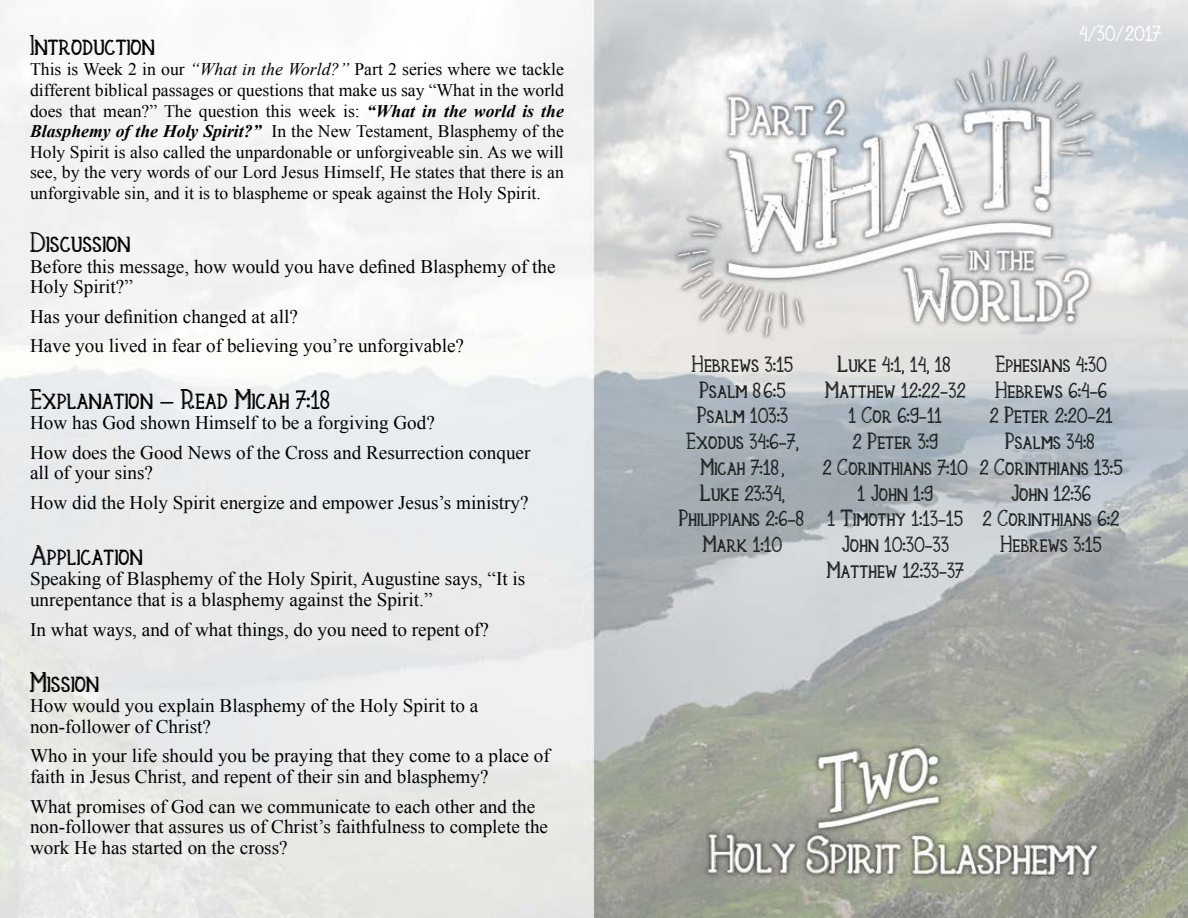
<style>
.page{position:relative;width:1188px;height:918px;background:#fff}
.page>*{position:absolute;margin:0;border:0;box-sizing:border-box;transform-origin:0 0}
.t1{font:26.55px "Bartolomew Printed";color:#000101}
.t2{font:21.9px/25.8px "Bartolomew Printed";color:#1d2220;text-align:center}
.t3{font:21.9px "Bartolomew Printed";color:#fff}
.t4{font:19.2px/20.7px "Times New Roman";color:#000101}
.t5{font:17.7px/20.7px "Times New Roman";color:#000101;text-align:justify}
.s1{font-style:italic}
.s2{font-weight:700;font-style:italic}
</style>
<div class="page">
<img style="left:0;top:0;width:1188px;height:918px">
<h1 class="t1" style="left:30px;top:32px;width:127px">Introduction</h1>
<p class="t5" style="left:30px;top:59px;width:535px">This is Week 2 in our <span class="s1">“What in the World?”</span> Part 2 series where we tackle different biblical passages or questions that make us say “What in the world does that mean?” The question this week is: <span class="s2">“What in the world is the Blasphemy of the Holy Spirit?”</span> In the New Testament, Blasphemy of the Holy Spirit is also called the unpardonable or unforgiveable sin. As we will see, by the very words of our Lord Jesus Himself, He states that there is an unforgivable sin, and it is to blaspheme or speak against the Holy Spirit.</p>
<h1 class="t1" style="left:30px;top:230px;width:102px">Discussion</h1>
<p class="t4" style="left:30px;top:256px;width:527px">Before this message, how would you have defined Blasphemy of the<br>Holy Spirit?”</p>
<p class="t4" style="left:30px;top:301px;width:436px;line-height:29.5px">Has your definition changed at all?<br>Have you lived in fear of believing you’re unforgivable?</p>
<h1 class="t1" style="left:30px;top:386px;width:305px">Explanation – Read Micah 7:18</h1>
<p class="t4" style="left:30px;top:408px;width:502px;line-height:29.5px">How has God shown Himself to be a forgiving God?<br>How does the Good News of the Cross and Resurrection conquer</p>
<p class="t4" style="left:30px;top:458px;width:500px;line-height:29.5px">all of your sins?<br>How did the Holy Spirit energize and empower Jesus’s ministry?</p>
<h1 class="t1" style="left:30px;top:542px;width:115px">Application</h1>
<p class="t4" style="left:30px;top:568px;width:497px">Speaking of Blasphemy of the Holy Spirit, Augustine says, “It is unrepentance that is a blasphemy against the Spirit.”</p>
<p class="t4" style="left:30px;top:619px;width:460px">In what ways, and of what things, do you need to repent of?</p>
<h1 class="t1" style="left:30px;top:669px;width:71px">Mission</h1>
<p class="t4" style="left:30px;top:695px;width:450px">How would you explain Blasphemy of the Holy Spirit to a non-follower of Christ?</p>
<p class="t4" style="left:30px;top:745px;width:521px">Who in your life should you be praying that they come to a place of faith in Jesus Christ, and repent of their sin and blasphemy?</p>
<p class="t4" style="left:30px;top:795px;width:520px">What promises of God can we communicate to each other and the non-follower that assures us of Christ’s faithfulness to complete the work He has started on the cross?</p>
<p class="t3" style="left:1079px;top:22px;width:84px">4/30/2017</p>
<p class="t2" style="left:679px;top:352px;width:130px">Hebrews 3:15<br>Psalm 86:5<br>Psalm 103:3<br>Exodus 34:6-7,<br>Micah 7:18,<br>Luke 23:34,<br>Philippians 2:6-8<br>Mark 1:10</p>
<p class="t2" style="left:823px;top:352px;width:147px">Luke 4:1, 14, 18<br>Matthew 12:22-32<br>1 Cor 6:9-11<br>2 Peter 3:9<br>2 Corinthians 7:10<br>1 John 1:9<br>1 Timothy 1:13-15<br>John 10:30-33<br>Matthew 12:33-37</p>
<p class="t2" style="left:980px;top:352px;width:145px">Ephesians 4:30<br>Hebrews 6:4-6<br>2 Peter 2:20-21<br>Psalms 34:8<br>2 Corinthians 13:5<br>John 12:36<br>2 Corinthians 6:2<br>Hebrews 3:15</p>
</div>
